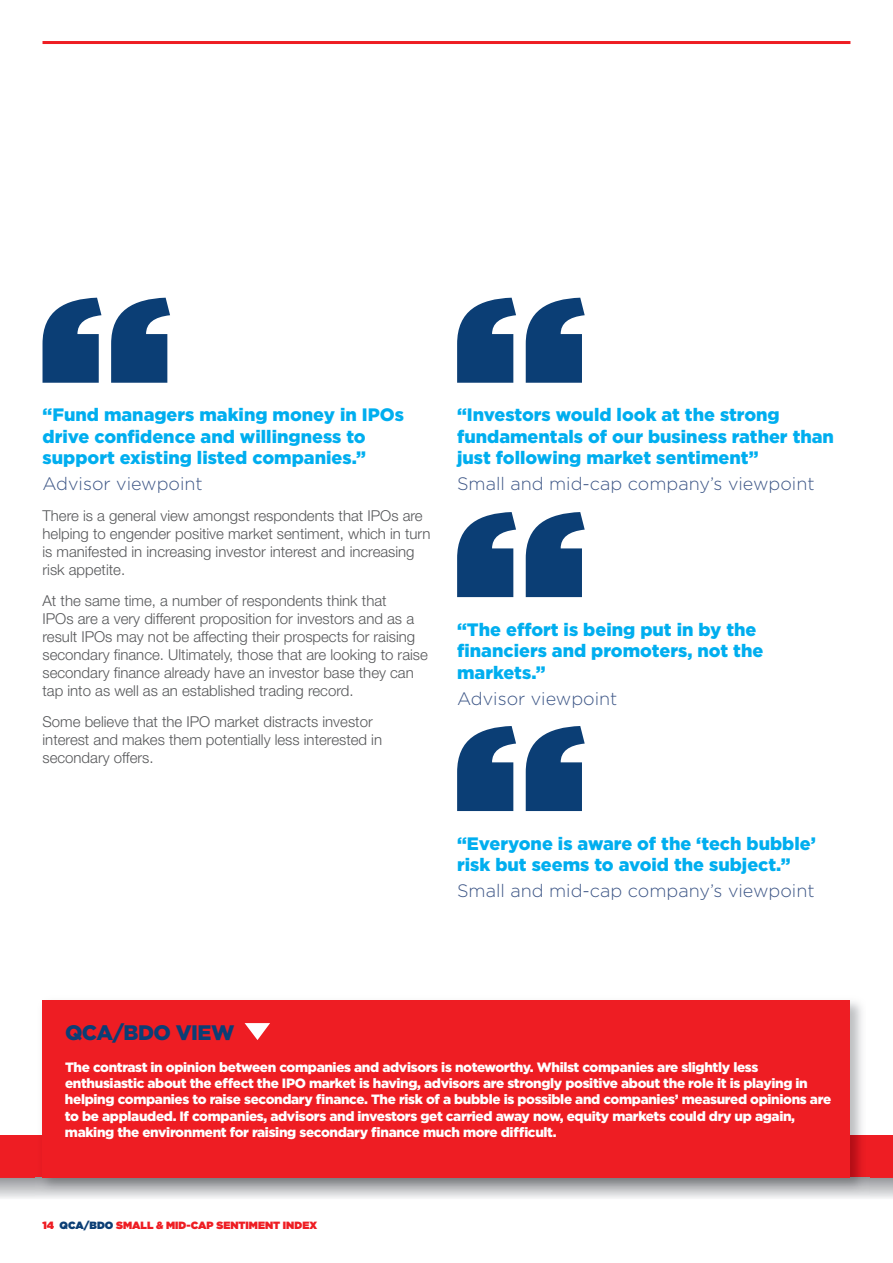
<style>
.page{position:relative;width:893px;height:1263px;background:#fff}
.page>*{position:absolute;margin:0;border:0;box-sizing:border-box;transform-origin:0 0}
.t1{font:900 21px "Gotham";letter-spacing:-.025em;color:#0b3e75}
.t2{font:900 18px/21.6px "Gotham";color:#00aeef}
.t3{font:300 18px "Gotham";color:#3e5787}
.t4{font:300 15px/18px "Helvetica Neue";color:#57585a}
.t5{font:900 13.5px/16.2px "Gotham";letter-spacing:-.025em;color:#fff}
.t6{font:900 10.5px "Gotham";color:#ee1d23}
.s1{color:#0b3e75}
</style>
<div class="page">
<hr style="left:43px;top:41px;width:807px;height:3px;background:#ee1d23">
<div style="left:0;top:1135px;width:893px;height:43px;background:#ee1d23"></div>
<svg style="left:457px;top:726px;width:128px;height:85px"></svg>
<svg style="left:457px;top:512px;width:128px;height:85px"></svg>
<img style="left:36px;top:1000px;width:834px;height:197px">
<div style="left:43px;top:1000px;width:807px;height:178px;background:#ee1d23"></div>
<svg style="left:245px;top:1023px;width:25px;height:17px"></svg>
<svg style="left:457px;top:298px;width:128px;height:85px"></svg>
<svg style="left:43px;top:298px;width:127px;height:85px"></svg>
<p class="t2" style="left:43px;top:405px;width:363px">“fund managers making money in ipos drive confidence and willingness to support existing listed companies.”</p>
<p class="t3" style="left:43px;top:478px;width:162px">Advisor viewpoint</p>
<p class="t4" style="left:43px;top:508px;width:390px">There is a general view amongst respondents that IPOs are helping to engender positive market sentiment, which in turn is manifested in increasing investor interest and increasing risk appetite.</p>
<p class="t4" style="left:43px;top:593px;width:387px">At the same time, a number of respondents think that<br>IPOs are a very different proposition for investors and as a result IPOs may not be affecting their prospects for raising secondary finance. Ultimately, those that are looking to raise secondary finance already have an investor base they can tap into as well as an established trading record.</p>
<p class="t4" style="left:43px;top:714px;width:341px">Some believe that the IPO market distracts investor interest and makes them potentially less interested in secondary offers.</p>
<p class="t2" style="left:457px;top:405px;width:378px">“investors would look at the strong fundamentals of our business rather than just following market sentiment”</p>
<p class="t3" style="left:457px;top:478px;width:359px">Small and mid-cap company’s viewpoint</p>
<p class="t2" style="left:457px;top:620px;width:308px">“The effort is being put in by the financiers and promoters, not the markets.”</p>
<p class="t3" style="left:457px;top:692px;width:162px">Advisor viewpoint</p>
<p class="t2" style="left:457px;top:834px;width:360px">“everyone is aware of the ‘tech bubble’ risk but seems to avoid the subject.”</p>
<p class="t3" style="left:457px;top:884px;width:359px">Small and mid-cap company’s viewpoint</p>
<h1 class="t1" style="left:65px;top:1025px;width:171px">Qca/bdo view</h1>
<p class="t5" style="left:65px;top:1060px;width:768px">The contrast in opinion between companies and advisors is noteworthy. whilst companies are slightly less enthusiastic about the effect the ipo market is having, advisors are strongly positive about the role it is playing in helping companies to raise secondary finance. The risk of a bubble is possible and companies’ measured opinions are to be applauded. if companies, advisors and investors get carried away now, equity markets could dry up again, making the environment for raising secondary finance much more difficult.</p>
<p class="t6" style="left:43px;top:1221px;width:276px">14 <span class="s1">QCA/BDO</span> SMALL &amp; MID-CAP SENTIMENT INDEX</p>
</div>
